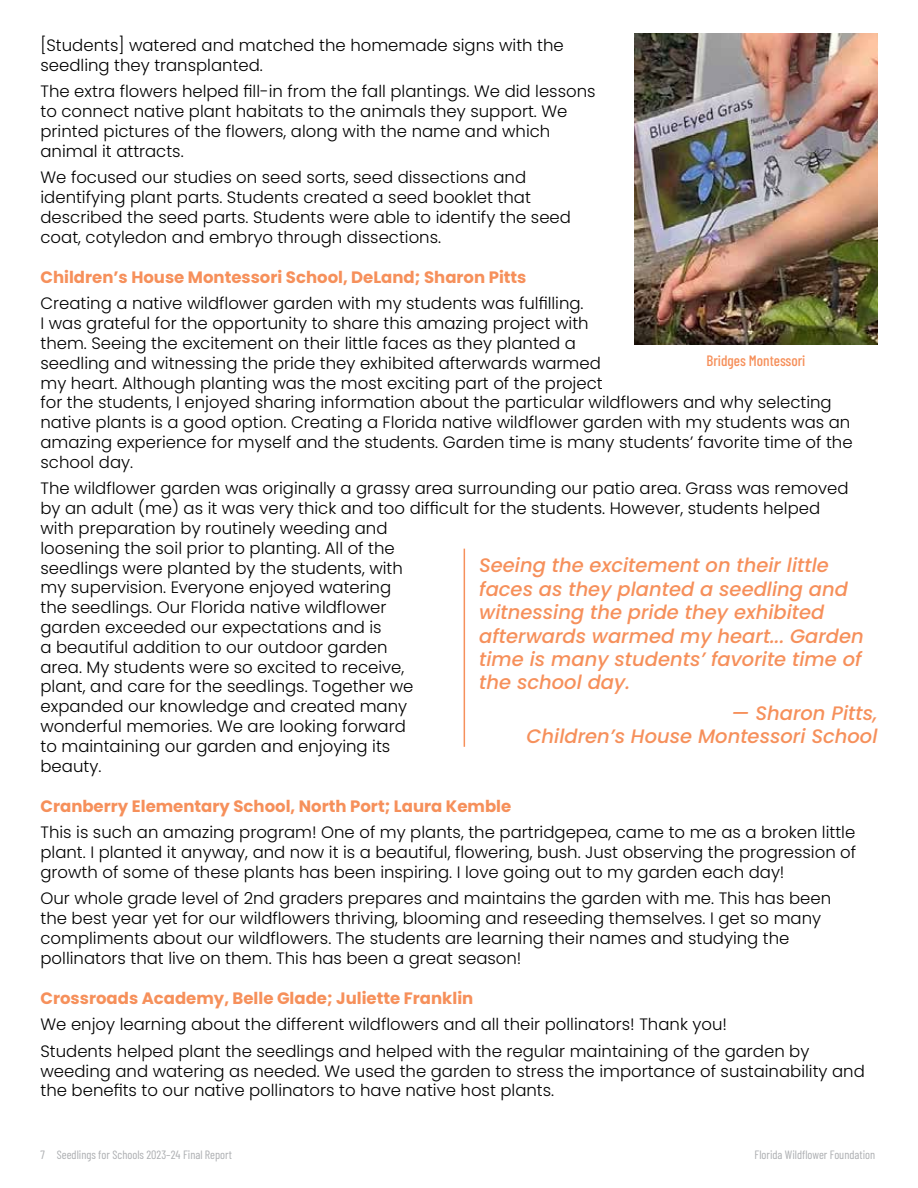
<style>
.page{position:relative;width:918px;height:1188px;background:#fff}
.page>*{position:absolute;margin:0;border:0;box-sizing:border-box;transform-origin:0 0}
.t1{font:italic 500 19.5px/23.4px "Poppins";color:#f6905b}
.t2{font:300 16.5px/19.8px "Poppins";color:#000}
.t3{font:700 16.5px "Poppins";color:#f6905b}
.t4{font:500 15px "Barlow Condensed";color:#f6905b}
.t5{font:12px "Barlow Condensed";color:#acaeb1}
</style>
<div class="page">
<hr style="left:464px;top:549px;width:1px;height:198px;background:#f6905b">
<img style="left:635px;top:34px;width:243px;height:310px">
<p class="t2" style="left:40px;top:35px;width:525px">[Students] watered and matched the homemade signs with the seedling they transplanted.</p>
<p class="t2" style="left:40px;top:82px;width:557px">The extra flowers helped fill-in from the fall plantings. We did lessons to connect native plant habitats to the animals they support. We printed pictures of the flowers, along with the name and which animal it attracts.</p>
<p class="t2" style="left:40px;top:168px;width:532px">We focused our studies on seed sorts, seed dissections and identifying plant parts. Students created a seed booklet that described the seed parts. Students were able to identify the seed coat, cotyledon and embryo through dissections.</p>
<p class="t3" style="left:40px;top:267px;width:488px">Children’s House Montessori School, DeLand; Sharon Pitts</p>
<p class="t2" style="left:40px;top:294px;width:814px">Creating a native wildflower garden with my students was fulfilling.<br>I was grateful for the opportunity to share this amazing project with<br>them. Seeing the excitement on their little faces as they planted a<br>seedling and witnessing the pride they exhibited afterwards warmed<br>my heart. Although planting was the most exciting part of the project<br>for the students, I enjoyed sharing information about the particular wildflowers and why selecting native plants is a good option. Creating a Florida native wildflower garden with my students was an amazing experience for myself and the students. Garden time is many students’ favorite time of the school day.</p>
<p class="t2" style="left:40px;top:479px;width:810px">The wildflower garden was originally a grassy area surrounding our patio area. Grass was removed by an adult (me) as it was very thick and too difficult for the students. However, students helped with preparation by routinely weeding and<br>loosening the soil prior to planting. All of the<br>seedlings were planted by the students, with<br>my supervision. Everyone enjoyed watering<br>the seedlings. Our Florida native wildflower<br>garden exceeded our expectations and is<br>a beautiful addition to our outdoor garden<br>area. My students were so excited to receive,<br>plant, and care for the seedlings. Together we<br>expanded our knowledge and created many<br>wonderful memories. We are looking forward<br>to maintaining our garden and enjoying its<br>beauty.</p>
<p class="t3" style="left:40px;top:796px;width:472px">Cranberry Elementary School, North Port; Laura Kemble</p>
<p class="t2" style="left:40px;top:823px;width:817px;text-align:justify">This is such an amazing program! One of my plants, the partridgepea, came to me as a broken little plant. I planted it anyway, and now it is a beautiful, flowering, bush. Just observing the progression of growth of some of these plants has been inspiring. I love going out to my garden each day!</p>
<p class="t2" style="left:40px;top:889px;width:792px">Our whole grade level of 2nd graders prepares and maintains the garden with me. This has been the best year yet for our wildflowers thriving, blooming and reseeding themselves. I get so many compliments about our wildflowers. The students are learning their names and studying the pollinators that live on them. This has been a great season!</p>
<p class="t3" style="left:40px;top:988px;width:434px">Crossroads Academy, Belle Glade; Juliette Franklin</p>
<p class="t2" style="left:40px;top:1011px;width:770px;line-height:26.5px">We enjoy learning about the different wildflowers and all their pollinators! Thank you!<br>Students helped plant the seedlings and helped with the regular maintaining of the garden by</p>
<p class="t2" style="left:40px;top:1061px;width:826px">weeding and watering as needed. We used the garden to stress the importance of sustainability and the benefits to our native pollinators to have native host plants.</p>
<p class="t4" style="left:707px;top:350px;width:100px">Bridges Montessori</p>
<p class="t1" style="left:479px;top:554px;width:386px">Seeing the excitement on their little faces as they planted a seedling and witnessing the pride they exhibited afterwards warmed my heart... Garden time is many students’ favorite time of the school day.</p>
<p class="t1" style="left:527px;top:701px;width:352px;text-align:right">— Sharon Pitts,<br>Children’s House Montessori School</p>
<p class="t5" style="left:40px;top:1146px;width:193px">7 Seedlings for Schools 2023–24 Final Report</p>
<p class="t5" style="left:754px;top:1146px;width:122px">Florida Wildflower Foundation</p>
</div>
